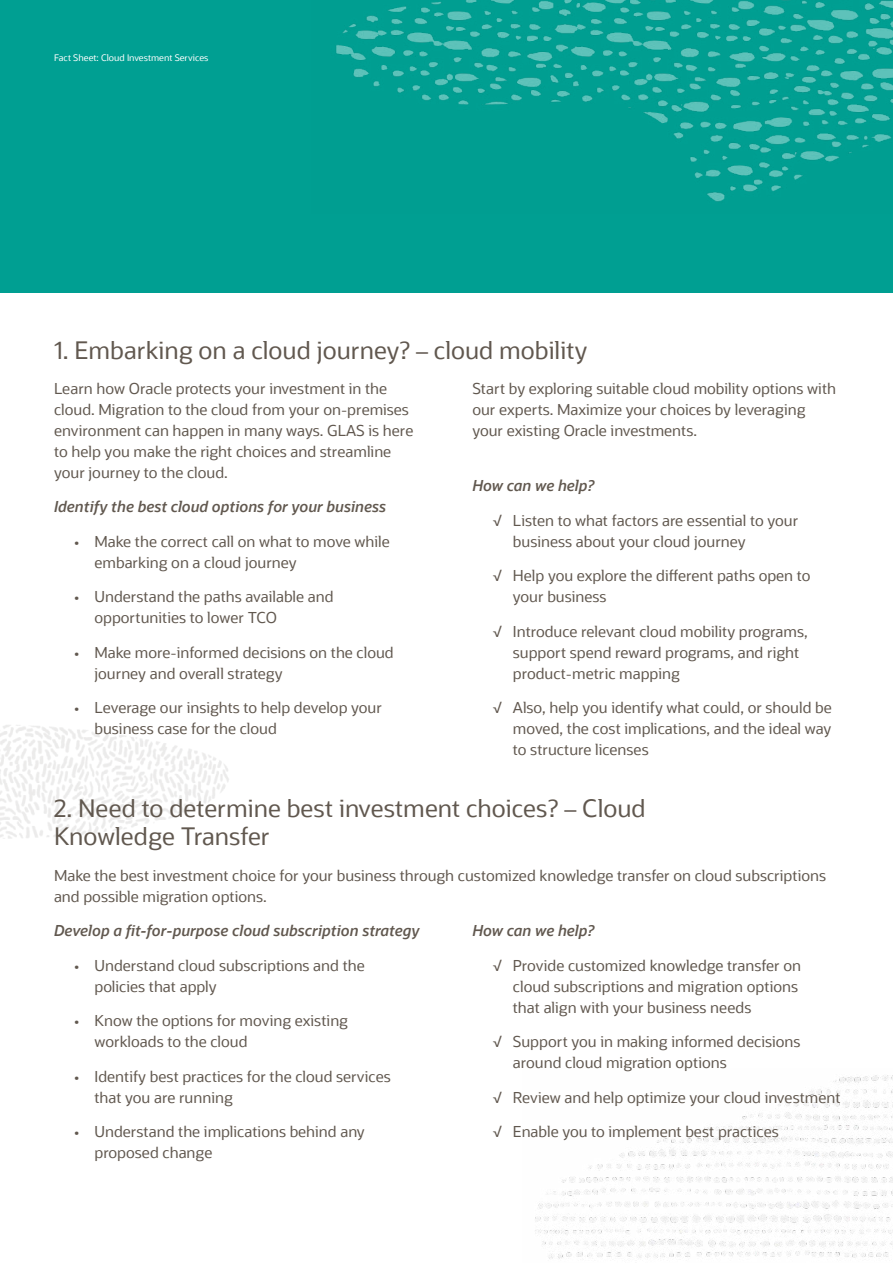
<style>
.page{position:relative;width:893px;height:1263px;background:#fff}
.page>*{position:absolute;margin:0;border:0;box-sizing:border-box;transform-origin:0 0}
.t1{font:24px/28.5px "Oracle Sans";color:#61584f}
.t2{font:15px/21px "Oracle Sans";color:#61584f}
.t3{font:italic 600 15px "Oracle Sans";color:#61584f}
.t4{font:9px "Oracle Sans";color:#fff}
</style>
<div class="page">
<img style="left:535px;top:1075px;width:358px;height:184px">
<img style="left:0;top:725px;width:229px;height:114px">
<div style="left:0;top:0;width:893px;height:292px;background:#009f92"></div>
<img style="left:336px;top:0;width:557px;height:202px">
<p class="t4" style="left:54px;top:52px;width:156px">Fact Sheet: Cloud Investment Services</p>
<h1 class="t1" style="left:54px;top:337px;width:535px">1. Embarking on a cloud journey? – cloud mobility</h1>
<p class="t2" style="left:54px;top:378px;width:361px">Learn how Oracle protects your investment in the cloud. Migration to the cloud from your on-premises environment can happen in many ways. GLAS is here to help you make the right choices and streamline your journey to the cloud.</p>
<p class="t3" style="left:54px;top:498px;width:333px">Identify the best cloud options for your business</p>
<p class="t2" style="left:94px;top:531px;width:297px;text-indent:-20px">• Make the correct call on what to move while embarking on a cloud journey</p>
<p class="t2" style="left:94px;top:587px;width:241px;text-indent:-20px">• Understand the paths available and opportunities to lower TCO</p>
<p class="t2" style="left:94px;top:642px;width:301px;text-indent:-20px">• Make more-informed decisions on the cloud journey and overall strategy</p>
<p class="t2" style="left:94px;top:698px;width:289px;text-indent:-20px">• Leverage our insights to help develop your business case for the cloud</p>
<p class="t2" style="left:472px;top:378px;width:365px">Start by exploring suitable cloud mobility options with our experts. Maximize your choices by leveraging your existing Oracle investments.</p>
<p class="t3" style="left:472px;top:477px;width:124px">How can we help?</p>
<p class="t2" style="left:513px;top:510px;width:287px;text-indent:-20px">√ Listen to what factors are essential to your business about your cloud journey</p>
<p class="t2" style="left:513px;top:566px;width:299px;text-indent:-20px">√ Help you explore the different paths open to your business</p>
<p class="t2" style="left:513px;top:621px;width:296px;text-indent:-20px">√ Introduce relevant cloud mobility programs, support spend reward programs, and right product-metric mapping</p>
<p class="t2" style="left:513px;top:698px;width:320px;text-align:justify;text-indent:-20px">√ Also, help you identify what could, or should be moved, the cost implications, and the ideal way to structure licenses</p>
<h1 class="t1" style="left:54px;top:794px;width:593px">2. Need to determine best investment choices? – Cloud<br>Knowledge Transfer</h1>
<p class="t2" style="left:54px;top:865px;width:774px">Make the best investment choice for your business through customized knowledge transfer on cloud subscriptions and possible migration options.</p>
<p class="t3" style="left:54px;top:922px;width:367px">Develop a fit-for-purpose cloud subscription strategy</p>
<p class="t2" style="left:94px;top:955px;width:272px;text-indent:-20px">• Understand cloud subscriptions and the policies that apply</p>
<p class="t2" style="left:94px;top:1011px;width:255px;text-indent:-20px">• Know the options for moving existing workloads to the cloud</p>
<p class="t2" style="left:94px;top:1066px;width:298px;text-indent:-20px">• Identify best practices for the cloud services that you are running</p>
<p class="t2" style="left:94px;top:1122px;width:272px;text-indent:-20px">• Understand the implications behind any proposed change</p>
<p class="t3" style="left:472px;top:922px;width:124px">How can we help?</p>
<p class="t2" style="left:513px;top:955px;width:290px;text-indent:-20px">√ Provide customized knowledge transfer on cloud subscriptions and migration options that align with your business needs</p>
<p class="t2" style="left:513px;top:1032px;width:289px;text-indent:-20px">√ Support you in making informed decisions around cloud migration options</p>
<p class="t2" style="left:493px;top:1087px;width:349px">√ Review and help optimize your cloud investment</p>
<p class="t2" style="left:493px;top:1122px;width:288px">√ Enable you to implement best practices</p>
</div>
